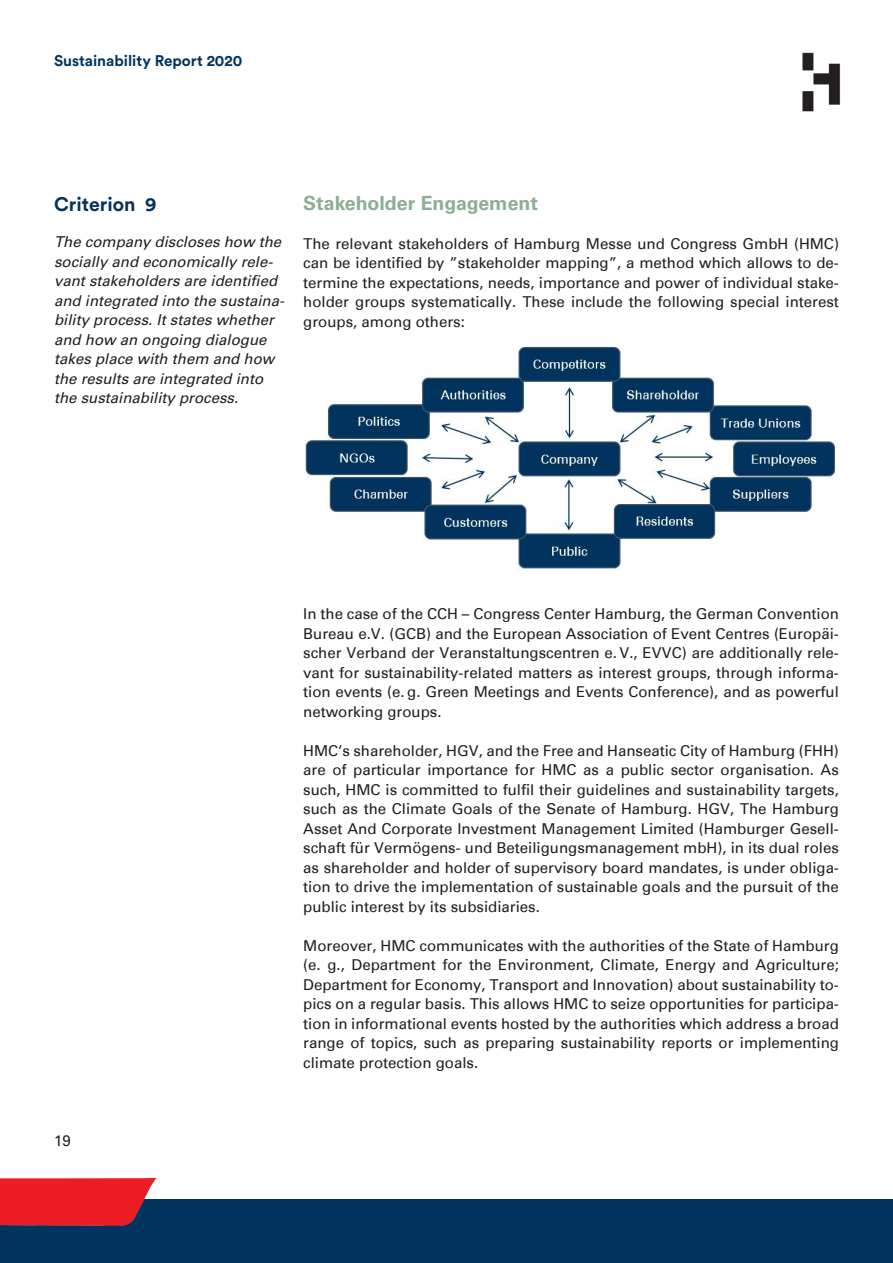
<style>
.page{position:relative;width:893px;height:1263px;background:#fff}
.page>*{position:absolute;margin:0;border:0;box-sizing:border-box;transform-origin:0 0}
.t1{font:700 19.5px "Univers LT Std";color:#8baf93}
.t2{font:700 19.5px "Circular Std";color:#00335d}
.t3{font:700 15.3px "Circular Std";color:#00335d}
.t4{font:15px/19.5px "Univers";color:#231f20;text-align:justify}
.t5{font:italic 15px/19.5px "Univers LT Std";color:#231f20}
</style>
<div class="page">
<img style="left:802px;top:52px;width:39px;height:60px">
<div style="left:0;top:1199px;width:893px;height:64px;background:#00335d"></div>
<img style="left:0;top:1177px;width:157px;height:49px">
<img style="left:305px;top:346px;width:530px;height:229px">
<p class="t3" style="left:54px;top:51px;width:190px">Sustainability Report 2020</p>
<p class="t2" style="left:54px;top:192px;width:104px">Criterion 9</p>
<p class="t5" style="left:54px;top:233px;width:232px">The company discloses how the socially and economically rele&shy;vant stakeholders are identified and integrated into the sustaina&shy;bility process. It states whether and how an ongoing dialogue takes place with them and how the results are integrated into the sustainability process.</p>
<p class="t1" style="left:303px;top:191px;width:236px">Stakeholder Engagement</p>
<p class="t4" style="left:303px;top:234px;width:537px">The relevant stakeholders of Hamburg Messe und Congress GmbH (HMC) can be identified by ”stakeholder mapping”, a method which allows to de&shy;termine the expectations, needs, importance and power of individual stake&shy;holder groups systematically. These include the following special interest groups, among others:</p>
<p class="t4" style="left:54px;top:1131px;width:18px">19</p>
<p class="t4" style="left:303px;top:604px;width:537px">In the case of the CCH – Congress Center Hamburg, the German Convention Bureau e.V. (GCB) and the European Association of Event Centres (Europäi&shy;scher Verband der Veranstaltungscentren e. V., EVVC) are additionally rele&shy;vant for sustainability-related matters as interest groups, through informa&shy;tion events (e. g. Green Meetings and Events Conference), and as powerful networking groups.</p>
<p class="t4" style="left:303px;top:741px;width:537px">HMC‘s shareholder, HGV, and the Free and Hanseatic City of Hamburg (FHH) are of particular importance for HMC as a public sector organisation. As such, HMC is committed to fulfil their guidelines and sustainability targets, such as the Climate Goals of the Senate of Hamburg. HGV, The Hamburg Asset And Corporate Investment Management Limited (Hamburger Gesell&shy;schaft für Vermögens- und Beteiligungsmanagement mbH), in its dual roles as shareholder and holder of supervisory board mandates, is under obliga&shy;tion to drive the implementation of sustainable goals and the pursuit of the public interest by its subsidiaries.</p>
<p class="t4" style="left:303px;top:936px;width:537px">Moreover, HMC communicates with the authorities of the State of Hamburg (e. g., Department for the Environment, Climate, Energy and Agriculture; Department for Economy, Transport and Innovation) about sustainability to&shy;pics on a regular basis. This allows HMC to seize opportunities for participa&shy;tion in informational events hosted by the authorities which address a broad range of topics, such as preparing sustainability reports or implementing climate protection goals.</p>
</div>
